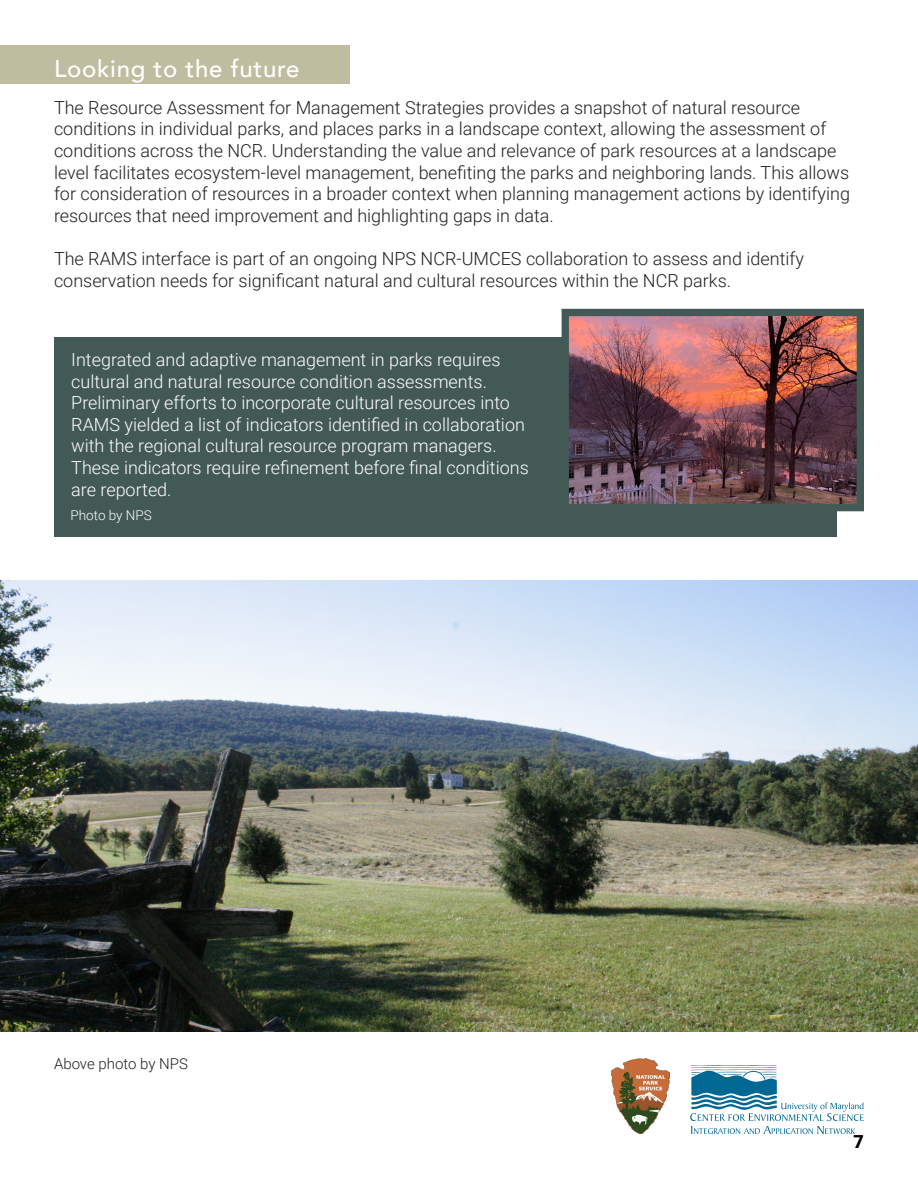
<style>
.page{position:relative;width:918px;height:1188px;background:#fff}
.page>*{position:absolute;margin:0;border:0;box-sizing:border-box;transform-origin:0 0}
.t1{font:500 24px "Avenir";letter-spacing:.03em;color:#fff}
.t2{font:300 18px/21.6px "Roboto";color:#231f20}
.t3{font:300 18px/21.6px "Roboto";color:#fff}
.t4{font:900 18px "Roboto";color:#040503}
.t5{font:300 15px "Roboto";color:#231f20}
.t6{font:300 13.5px "Roboto";color:#fff}
</style>
<div class="page">
<div style="left:0;top:45px;width:350px;height:39px;background:#bfbd9f"></div>
<div style="left:54px;top:338px;width:783px;height:199px;background:#425955"></div>
<img style="left:0;top:580px;width:918px;height:452px">
<img style="left:612px;top:1058px;width:58px;height:76px">
<img style="left:570px;top:317px;width:286px;height:186px">
<div style="left:562px;top:309px;width:302px;height:202px;border:7px solid #425955"></div>
<svg style="left:690px;top:1065px;width:174px;height:69px"></svg>
<p class="t1" style="left:54px;top:47px;width:247px">Looking to the future</p>
<p class="t2" style="left:54px;top:96px;width:798px">The Resource Assessment for Management Strategies provides a snapshot of natural resource conditions in individual parks, and places parks in a landscape context, allowing the assessment of conditions across the NCR. Understanding the value and relevance of park resources at a landscape level facilitates ecosystem-level management, benefiting the parks and neighboring lands. This allows for consideration of resources in a broader context when planning management actions by identifying resources that need improvement and highlighting gaps in data.</p>
<p class="t2" style="left:54px;top:247px;width:751px">The RAMS interface is part of an ongoing NPS NCR-UMCES collaboration to assess and identify conservation needs for significant natural and cultural resources within the NCR parks.</p>
<p class="t3" style="left:71px;top:348px;width:459px">Integrated and adaptive management in parks requires cultural and natural resource condition assessments.<br>Preliminary efforts to incorporate cultural resources into RAMS yielded a list of indicators identified in collaboration with the regional cultural resource program managers.<br>These indicators require refinement before final conditions are reported.</p>
<p class="t6" style="left:71px;top:505px;width:83px">Photo by NPS</p>
<p class="t5" style="left:54px;top:1053px;width:135px">Above photo by NPS</p>
<p class="t4" style="left:854px;top:1128px;width:12px">7</p>
</div>
